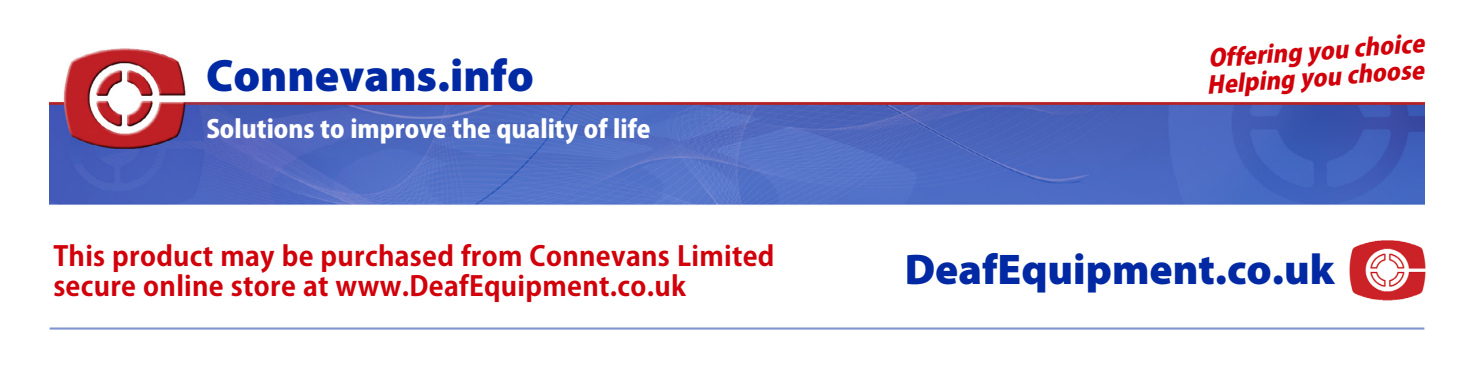
<style>
.page{position:relative;width:1474px;height:378px;background:#fff}
.page>*{position:absolute;margin:0;border:0;box-sizing:border-box;transform-origin:0 0}
.t1{font:900 45.5px "Myriad Pro";color:#0029a3}
.t2{font:900 43.05px "Myriad Pro";color:#0029a3}
.t3{font:26.95px/30.4px "Koz Go Pro Bold Proportional";letter-spacing:.01em;color:#d1000a}
.t4{font:24.5px "Koz Go Pro Heavy Proportional";color:#fff}
.t5{font:italic 23.8px "Koz Go Pro Heavy Proportional";color:#d1000a}
</style>
<div class="page">
<img style="left:1349px;top:240px;width:77px;height:61px">
<hr style="left:50px;top:327px;width:1374px;height:2px;background:#8094d1">
<img style="left:50px;top:48px;width:1374px;height:157px">
<p class="t5" style="left:1207px;top:45px;width:218px;rotate:-4deg">Offering you choice</p>
<h1 class="t1" style="left:206px;top:49px;width:329px">Connevans.info</h1>
<p class="t5" style="left:1205px;top:72px;width:219px;rotate:-4deg">Helping you choose</p>
<p class="t4" style="left:206px;top:114px;width:445px">Solutions to improve the quality of life</p>
<p class="t3" style="left:53px;top:241px;width:722px">This product may be purchased from Connevans Limited secure online store at www.DeafEquipment.co.uk</p>
<h2 class="t2" style="left:904px;top:244px;width:431px">DeafEquipment.co.uk</h2>
</div>
